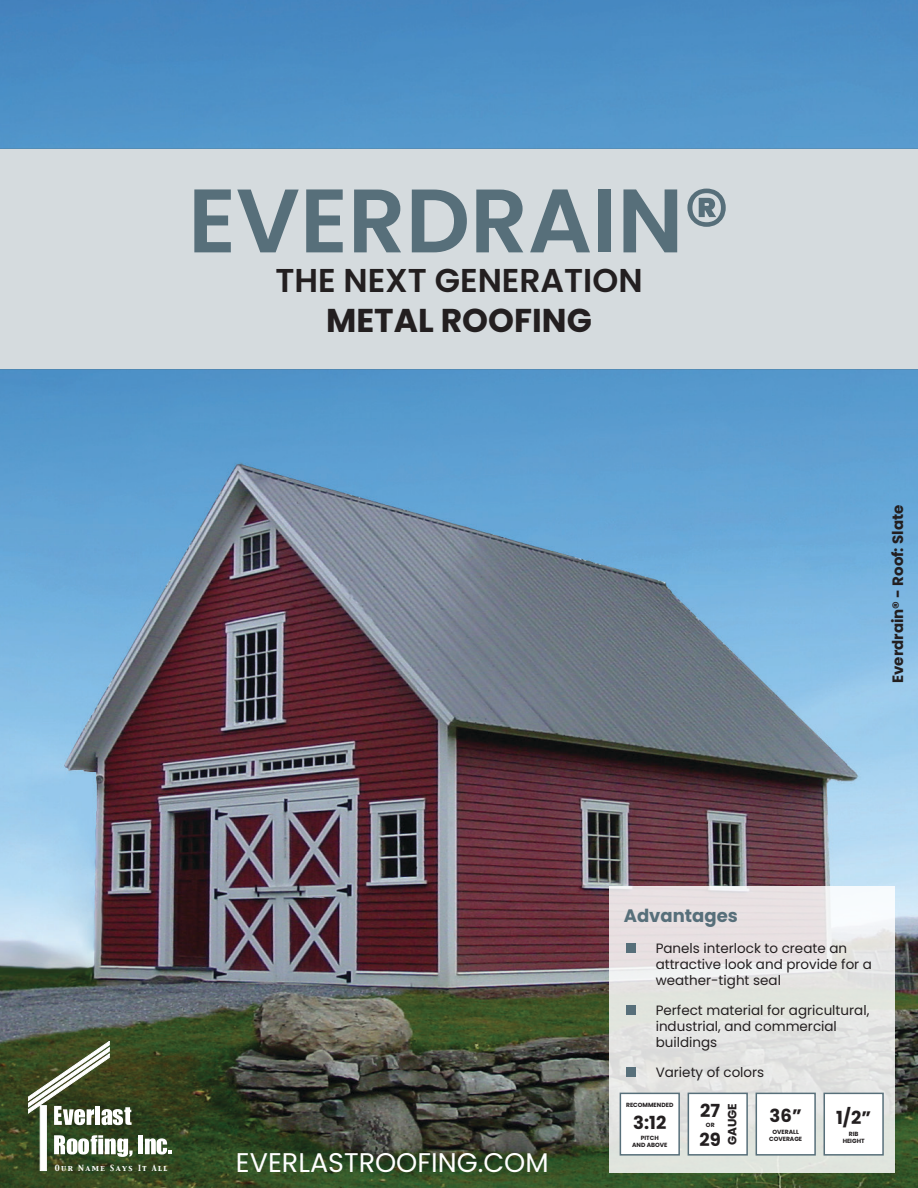
<style>
.page{position:relative;width:918px;height:1188px;background:#fff}
.page>*{position:absolute;margin:0;border:0;box-sizing:border-box;transform-origin:0 0}
.t1{font:600 90px "Poppins";color:#576f7a}
.t2{font:600 33px "Poppins";color:#231f20}
.t3{font:700 33px "Poppins";color:#231f20}
.t4{font:27px "Poppins";color:#fff}
.t5{font:700 18px "Poppins";color:#231f20}
.t6{font:700 18px "Poppins";color:#576f7a}
.t7{font:700 15px "Poppins";color:#231f20}
.t8{font:13.5px/16.2px "Poppins";color:#231f20}
.t9{font:700 12px "Poppins";color:#231f20}
.t10{font:7.5px "Capitals";letter-spacing:.19em;color:#fff}
.t11{font:700 6px "Poppins";color:#231f20}
</style>
<div class="page">
<img style="left:0;top:370px;width:918px;height:818px">
<img style="left:0;top:0;width:918px;height:148px">
<svg style="left:54px;top:1135px;width:79px;height:22px"></svg>
<div style="left:138px;top:1135px;width:5px;height:19px;background:#fff"></div>
<svg style="left:145px;top:1138px;width:27px;height:17px"></svg>
<div style="left:40px;top:1106px;width:7px;height:65px;background:#fff;border:1px solid #fff"></div>
<svg style="left:28px;top:1041px;width:104px;height:84px"></svg>
<svg style="left:609px;top:886px;width:285px;height:286px;fill:#e5e4e1"></svg>
<div style="left:0;top:148px;width:918px;height:222px;background:#d5dbde"></div>
<div style="left:626px;top:943px;width:10px;height:10px;background:#576f7a"></div>
<div style="left:626px;top:1005px;width:10px;height:10px;background:#576f7a"></div>
<div style="left:626px;top:1067px;width:10px;height:10px;background:#576f7a"></div>
<div style="left:620px;top:1093px;width:60px;height:63px;background:#fff;border:2px solid #576f7a"></div>
<div style="left:688px;top:1093px;width:60px;height:63px;background:#fff;border:2px solid #576f7a"></div>
<div style="left:756px;top:1093px;width:60px;height:63px;background:#fff;border:2px solid #576f7a"></div>
<div style="left:824px;top:1093px;width:60px;height:63px;background:#fff;border:2px solid #576f7a"></div>
<p class="t1" style="left:188px;top:169px;width:543px">EVERDRAIN®</p>
<p class="t2" style="left:275px;top:262px;width:369px">THE NEXT GENERATION</p>
<p class="t3" style="left:326px;top:301px;width:267px">METAL ROOFING</p>
<p class="t7" style="left:889px;top:683px;width:180px;rotate:-90deg">Everdrain® - Roof: Slate</p>
<p class="t10" style="left:55px;top:1163px;width:114px">Our Name Says It All</p>
<p class="t4" style="left:236px;top:1147px;width:314px">EVERLASTROOFING.COM</p>
<p class="t6" style="left:624px;top:905px;width:115px">Advantages</p>
<p class="t8" style="left:656px;top:940px;width:218px">Panels interlock to create an attractive look and provide for a weather-tight seal</p>
<p class="t8" style="left:656px;top:1002px;width:215px">Perfect material for agricultural, industrial, and commercial buildings</p>
<p class="t8" style="left:656px;top:1064px;width:110px">Variety of colors</p>
<p class="t11" style="left:626px;top:1102px;width:49px">RECOMMENDED</p>
<p class="t5" style="left:633px;top:1112px;width:35px">3:12</p>
<p class="t11" style="left:641px;top:1134px;width:20px">PITCH</p>
<p class="t11" style="left:632px;top:1142px;width:37px">AND ABOVE</p>
<p class="t9" style="left:725px;top:1145px;width:44px;rotate:-90deg">GAUGE</p>
<p class="t5" style="left:770px;top:1105px;width:34px">36”</p>
<p class="t5" style="left:700px;top:1101px;width:21px">27</p>
<p class="t11" style="left:706px;top:1122px;width:10px">OR</p>
<p class="t5" style="left:700px;top:1129px;width:23px">29</p>
<p class="t5" style="left:836px;top:1107px;width:36px">1/2”</p>
<p class="t11" style="left:849px;top:1131px;width:11px">RIB</p>
<p class="t11" style="left:843px;top:1138px;width:23px">HEIGHT</p>
<p class="t11" style="left:772px;top:1128px;width:28px">OVERALL</p>
<p class="t11" style="left:769px;top:1136px;width:35px">COVERAGE</p>
</div>
